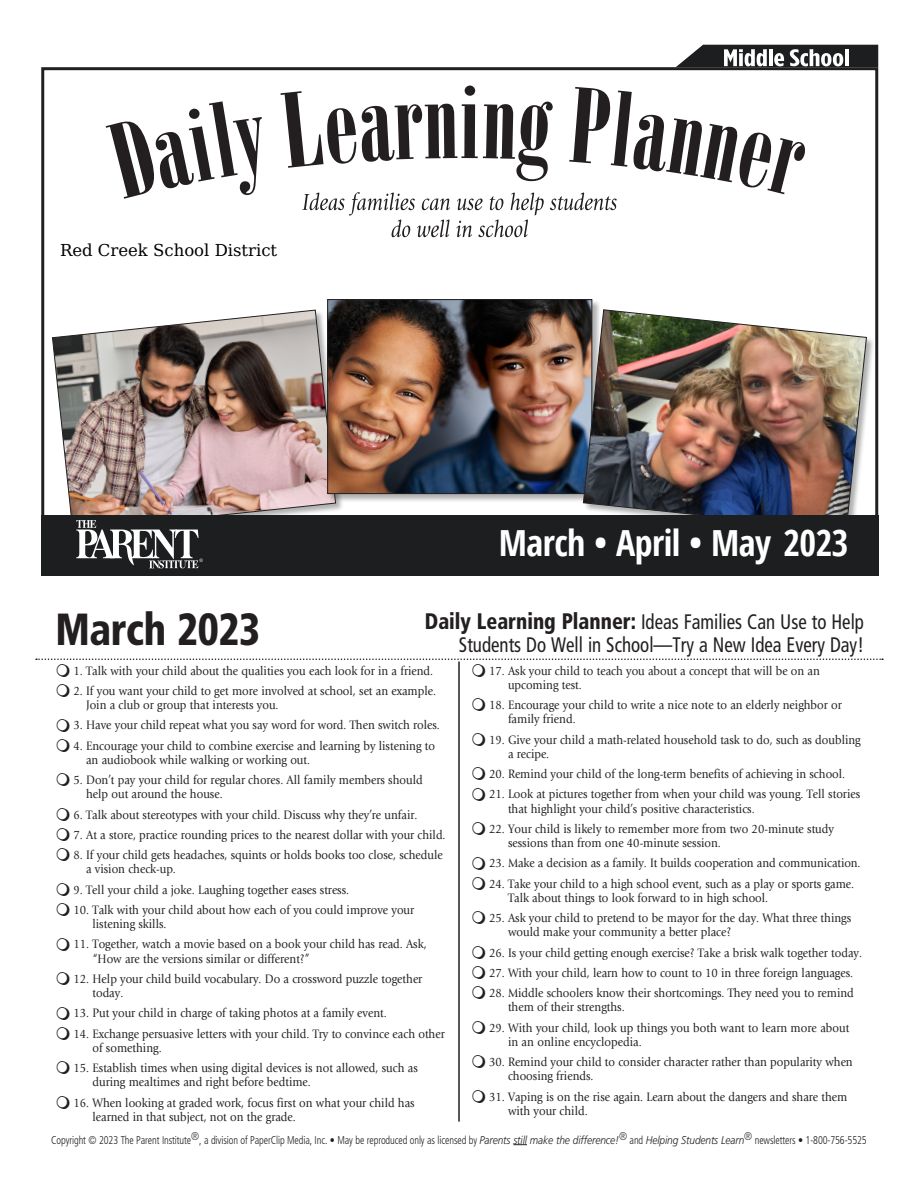
<style>
.page{position:relative;width:918px;height:1188px;background:#fff}
.page>*{position:absolute;margin:0;border:0;box-sizing:border-box;transform-origin:0 0}
.Month{font:900 condensed 45px "Frutiger LT Std";letter-spacing:-.01em;color:#231f20;scale:.9 1}
.Months-Year{font:700 condensed 36px "Open Sans";letter-spacing:-.015em;color:#fff}
.Bulleted_Text{font:condensed 21px "Frutiger LT Std";color:#231f20;scale:.9 1}
.t1{font:16.5px "DejaVu Math Te X Gyre";color:#000}
.Body_Text{font:12.75px/14.2px "Giovanni Std";color:#231f20;scale:.9 1}
.Copyright{font:300 condensed 11.25px "Frutiger LT Std";letter-spacing:-.01em;color:#231f20;scale:.9 1}
.s1{font-weight:900;font-size:22.5px}
.s2{font-style:italic;font-stretch:normal}
</style>
<div class="page">
<img style="left:52px;top:310px;width:284px;height:205px">
<div style="left:327px;top:299px;width:274px;height:204px;background:#1d1e1f;opacity:.35"></div>
<img style="left:329px;top:301px;width:261px;height:191px">
<div style="left:327px;top:299px;width:265px;height:195px;border:1px solid #231f20"></div>
<div style="left:583px;top:310px;width:292px;height:229px;background:#1d1e1f;opacity:.35"></div>
<img style="left:583px;top:309px;width:284px;height:206px">
<svg style="left:513px;top:1144px;width:14px;height:1px"></svg>
<hr style="left:458px;top:662px;width:2px;height:460px;background:#231f20">
<svg style="left:106px;top:101px;width:156px;height:98px"></svg>
<div style="left:41px;top:515px;width:837px;height:61px;background:#1d1e1f"></div>
<svg style="left:76px;top:520px;width:127px;height:48px"></svg>
<svg style="left:676px;top:45px;width:202px;height:22px"></svg>
<hr style="left:845px;top:49px;width:4px;height:17px;background:#fff">
<svg style="left:281px;top:86px;width:524px;height:151px"></svg>
<svg style="left:36px;top:659px;width:847px;height:18px"></svg>
<p class="t1" style="left:60px;top:243px;width:219px">Red Creek School District</p>
<h1 class="Month" style="left:56px;top:602px;width:229px">March 2023</h1>
<h1 class="Months-Year" style="left:499px;top:517px;width:351px">March • April • May 2023</h1>
<h2 class="Bulleted_Text" style="left:425px;top:610px;width:489px"><span class="s1">Daily Learning Planner:</span> Ideas Families Can Use to Help</h2>
<h2 class="Bulleted_Text" style="left:459px;top:632px;width:452px">Students Do Well in School—Try a New Idea Every Day!</h2>
<p class="Body_Text" style="left:74px;top:663px;width:401px">1. Talk with your child about the qualities you each look for in a friend.</p>
<p class="Body_Text" style="left:86px;top:684px;width:390px;text-indent:-13px">2. If you want your child to get more involved at school, set an example.<br>Join a club or group that interests you.</p>
<p class="Body_Text" style="left:74px;top:718px;width:409px">3. Have your child repeat what you say word for word. Then switch roles.</p>
<p class="Body_Text" style="left:86px;top:738px;width:389px;text-indent:-13px">4. Encourage your child to combine exercise and learning by listening to an audiobook while walking or working out.</p>
<p class="Body_Text" style="left:86px;top:773px;width:375px;text-indent:-13px">5. Don’t pay your child for regular chores. All family members should help out around the house.</p>
<p class="Body_Text" style="left:74px;top:807px;width:384px">6. Talk about stereotypes with your child. Discuss why they’re unfair.</p>
<p class="Body_Text" style="left:74px;top:828px;width:415px">7. At a store, practice rounding prices to the nearest dollar with your child.</p>
<p class="Body_Text" style="left:86px;top:848px;width:398px;text-indent:-13px">8. If your child gets headaches, squints or holds books too close, schedule a vision check-up.</p>
<p class="Body_Text" style="left:74px;top:882px;width:308px">9. Tell your child a joke. Laughing together eases stress.</p>
<p class="Body_Text" style="left:93px;top:903px;width:359px;text-indent:-19px">10. Talk with your child about how each of you could improve your listening skills.</p>
<p class="Body_Text" style="left:93px;top:937px;width:373px;text-indent:-19px">11. Together, watch a movie based on a book your child has read. Ask, “How are the versions similar or different?”</p>
<p class="Body_Text" style="left:93px;top:972px;width:368px;text-indent:-19px">12. Help your child build vocabulary. Do a crossword puzzle together today.</p>
<p class="Body_Text" style="left:74px;top:1006px;width:350px">13. Put your child in charge of taking photos at a family event.</p>
<p class="Body_Text" style="left:93px;top:1026px;width:393px;text-indent:-19px">14. Exchange persuasive letters with your child. Try to convince each other of something.</p>
<p class="Body_Text" style="left:93px;top:1061px;width:363px;text-indent:-19px">15. Establish times when using digital devices is not allowed, such as during mealtimes and right before bedtime.</p>
<p class="Body_Text" style="left:93px;top:1095px;width:360px;text-indent:-19px">16. When looking at graded work, focus first on what your child has learned in that subject, not on the grade.</p>
<p class="Body_Text" style="left:508px;top:663px;width:348px;text-indent:-19px">17. Ask your child to teach you about a concept that will be on an upcoming test.</p>
<p class="Body_Text" style="left:508px;top:698px;width:372px;text-indent:-19px">18. Encourage your child to write a nice note to an elderly neighbor or family friend.</p>
<p class="Body_Text" style="left:508px;top:732px;width:393px;text-indent:-19px">19. Give your child a math-related household task to do, such as doubling a recipe.</p>
<p class="Body_Text" style="left:489px;top:767px;width:397px">20. Remind your child of the long-term benefits of achieving in school.</p>
<p class="Body_Text" style="left:508px;top:787px;width:393px;text-indent:-19px">21. Look at pictures together from when your child was young. Tell stories that highlight your child’s positive characteristics.</p>
<p class="Body_Text" style="left:508px;top:822px;width:364px;text-indent:-19px">22. Your child is likely to remember more from two 20-minute study sessions than from one 40-minute session.</p>
<p class="Body_Text" style="left:489px;top:856px;width:414px">23. Make a decision as a family. It builds cooperation and communication.</p>
<p class="Body_Text" style="left:508px;top:876px;width:386px;text-indent:-19px">24. Take your child to a high school event, such as a play or sports game.<br>Talk about things to look forward to in high school.</p>
<p class="Body_Text" style="left:508px;top:911px;width:383px;text-indent:-19px">25. Ask your child to pretend to be mayor for the day. What three things would make your community a better place?</p>
<p class="Body_Text" style="left:489px;top:945px;width:416px">26. Is your child getting enough exercise? Take a brisk walk together today.</p>
<p class="Body_Text" style="left:489px;top:966px;width:406px">27. With your child, learn how to count to 10 in three foreign languages.</p>
<p class="Body_Text" style="left:508px;top:986px;width:386px;text-indent:-19px">28. Middle schoolers know their shortcomings. They need you to remind them of their strengths.</p>
<p class="Body_Text" style="left:508px;top:1020px;width:381px;text-indent:-19px">29. With your child, look up things you both want to learn more about in an online encyclopedia.</p>
<p class="Body_Text" style="left:508px;top:1055px;width:385px;text-indent:-19px">30. Remind your child to consider character rather than popularity when choosing friends.</p>
<p class="Body_Text" style="left:508px;top:1089px;width:379px;text-indent:-19px">31. Vaping is on the rise again. Learn about the dangers and share them with your child.</p>
<p class="Copyright" style="left:51px;top:1133px;width:908px">Copyright © 2023 The Parent Institute®, a division of PaperClip Media, Inc. • May be reproduced only as licensed by <span class="s2">Parents still make the difference!</span>® and <span class="s2">Helping Students Learn</span>® newsletters • 1-800-756-5525</p>
</div>
